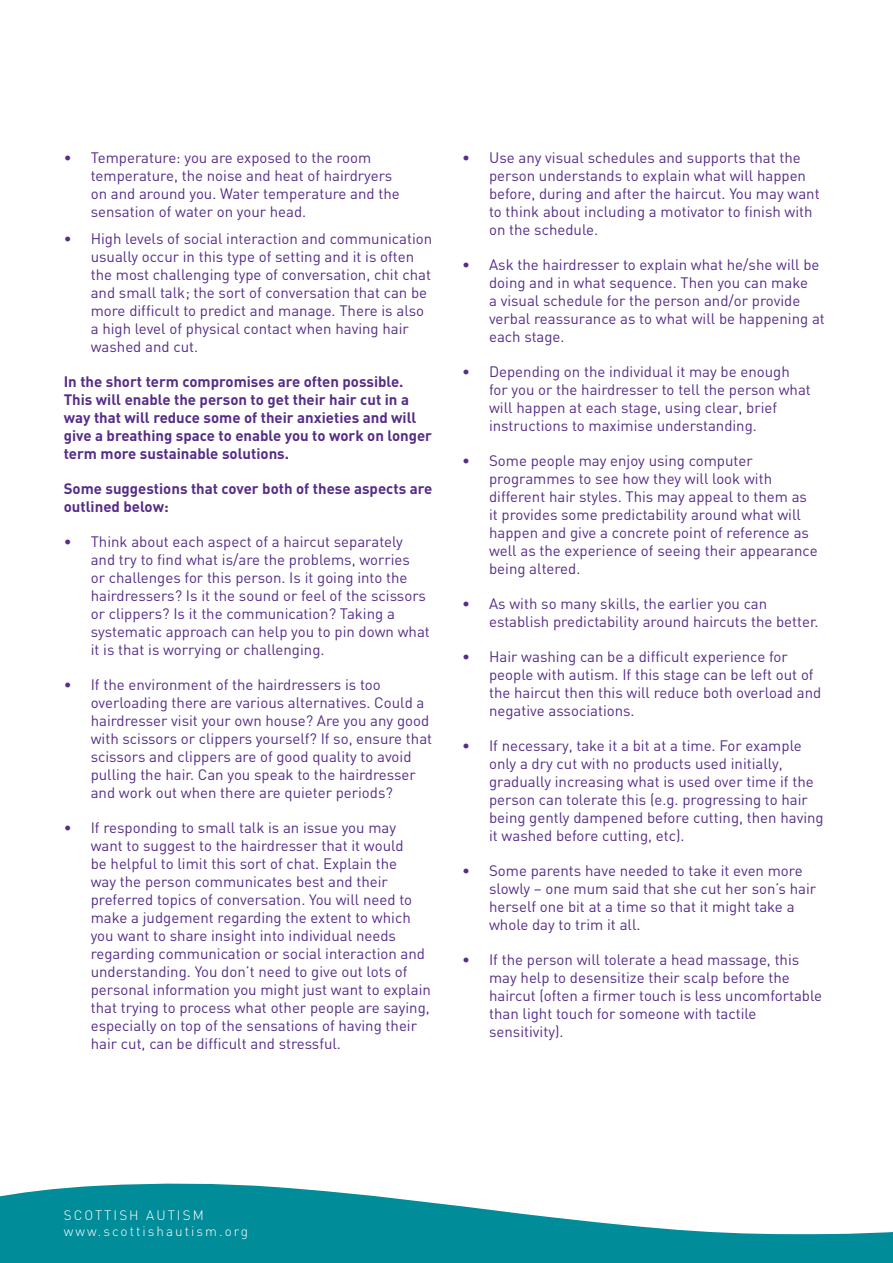
<style>
.page{position:relative;width:893px;height:1263px;background:#fff}
.page>*{position:absolute;margin:0;border:0;box-sizing:border-box;transform-origin:0 0}
.t1{font:15px/18px "DIN";color:#562d87}
.t2{font:700 15px/18px "DIN";color:#562d87}
.t3{font:300 13.5px/16.2px "DIN";letter-spacing:.15em;color:#fff}
</style>
<div class="page">
<svg style="left:0;top:1183px;width:893px;height:80px;fill:#008c99"></svg>
<p class="t1" style="left:91px;top:148px;width:311px;text-indent:-27px">• Temperature: you are exposed to the room temperature, the noise and heat of hairdryers on and around you. Water temperature and the sensation of water on your head.</p>
<p class="t1" style="left:91px;top:229px;width:343px;text-indent:-27px">• High levels of social interaction and communication usually occur in this type of setting and it is often the most challenging type of conversation, chit chat and small talk; the sort of conversation that can be more difficult to predict and manage. There is also a high level of physical contact when having hair washed and cut.</p>
<p class="t2" style="left:64px;top:372px;width:370px">In the short term compromises are often possible.<br>This will enable the person to get their hair cut in a way that will reduce some of their anxieties and will give a breathing space to enable you to work on longer term more sustainable solutions.</p>
<p class="t2" style="left:64px;top:479px;width:370px">Some suggestions that cover both of these aspects are outlined below:</p>
<p class="t1" style="left:91px;top:532px;width:341px;text-indent:-27px">• Think about each aspect of a haircut separately and try to find what is/are the problems, worries<br>or challenges for this person. Is it going into the hairdressers? Is it the sound or feel of the scissors or clippers? Is it the communication? Taking a systematic approach can help you to pin down what it is that is worrying or challenging.</p>
<p class="t1" style="left:91px;top:675px;width:343px;text-indent:-27px">• If the environment of the hairdressers is too overloading there are various alternatives. Could a hairdresser visit your own house? Are you any good with scissors or clippers yourself? If so, ensure that scissors and clippers are of good quality to avoid pulling the hair. Can you speak to the hairdresser and work out when there are quieter periods?</p>
<p class="t1" style="left:91px;top:818px;width:342px;text-indent:-27px">• If responding to small talk is an issue you may want to suggest to the hairdresser that it would<br>be helpful to limit this sort of chat. Explain the<br>way the person communicates best and their preferred topics of conversation. You will need to make a judgement regarding the extent to which you want to share insight into individual needs regarding communication or social interaction and understanding. You don’t need to give out lots of personal information you might just want to explain that trying to process what other people are saying, especially on top of the sensations of having their hair cut, can be difficult and stressful.</p>
<p class="t1" style="left:489px;top:148px;width:332px;text-indent:-27px">• Use any visual schedules and supports that the person understands to explain what will happen before, during and after the haircut. You may want to think about including a motivator to finish with on the schedule.</p>
<p class="t1" style="left:489px;top:255px;width:337px;text-indent:-27px">• Ask the hairdresser to explain what he/she will be doing and in what sequence. Then you can make<br>a visual schedule for the person and/or provide verbal reassurance as to what will be happening at each stage.</p>
<p class="t1" style="left:489px;top:362px;width:323px;text-indent:-27px">• Depending on the individual it may be enough for you or the hairdresser to tell the person what will happen at each stage, using clear, brief instructions to maximise understanding.</p>
<p class="t1" style="left:489px;top:451px;width:330px;text-indent:-27px">• Some people may enjoy using computer programmes to see how they will look with different hair styles. This may appeal to them as it provides some predictability around what will happen and give a concrete point of reference as well as the experience of seeing their appearance being altered.</p>
<p class="t1" style="left:489px;top:595px;width:331px;text-indent:-27px">• As with so many skills, the earlier you can establish predictability around haircuts the better.</p>
<p class="t1" style="left:489px;top:648px;width:334px;text-indent:-27px">• Hair washing can be a difficult experience for people with autism. If this stage can be left out of the haircut then this will reduce both overload and negative associations.</p>
<p class="t1" style="left:489px;top:737px;width:336px;text-indent:-27px">• If necessary, take it a bit at a time. For example only a dry cut with no products used initially, gradually increasing what is used over time if the person can tolerate this (e.g. progressing to hair being gently dampened before cutting, then having it washed before cutting, etc).</p>
<p class="t1" style="left:489px;top:862px;width:329px;text-indent:-27px">• Some parents have needed to take it even more slowly – one mum said that she cut her son’s hair herself one bit at a time so that it might take a whole day to trim it all.</p>
<p class="t1" style="left:489px;top:951px;width:334px;text-indent:-27px">• If the person will tolerate a head massage, this may help to desensitize their scalp before the haircut (often a firmer touch is less uncomfortable than light touch for someone with tactile sensitivity).</p>
<p class="t3" style="left:64px;top:1207px;width:186px">SCOTTISH AUTISM www.scottishautism.org</p>
</div>
